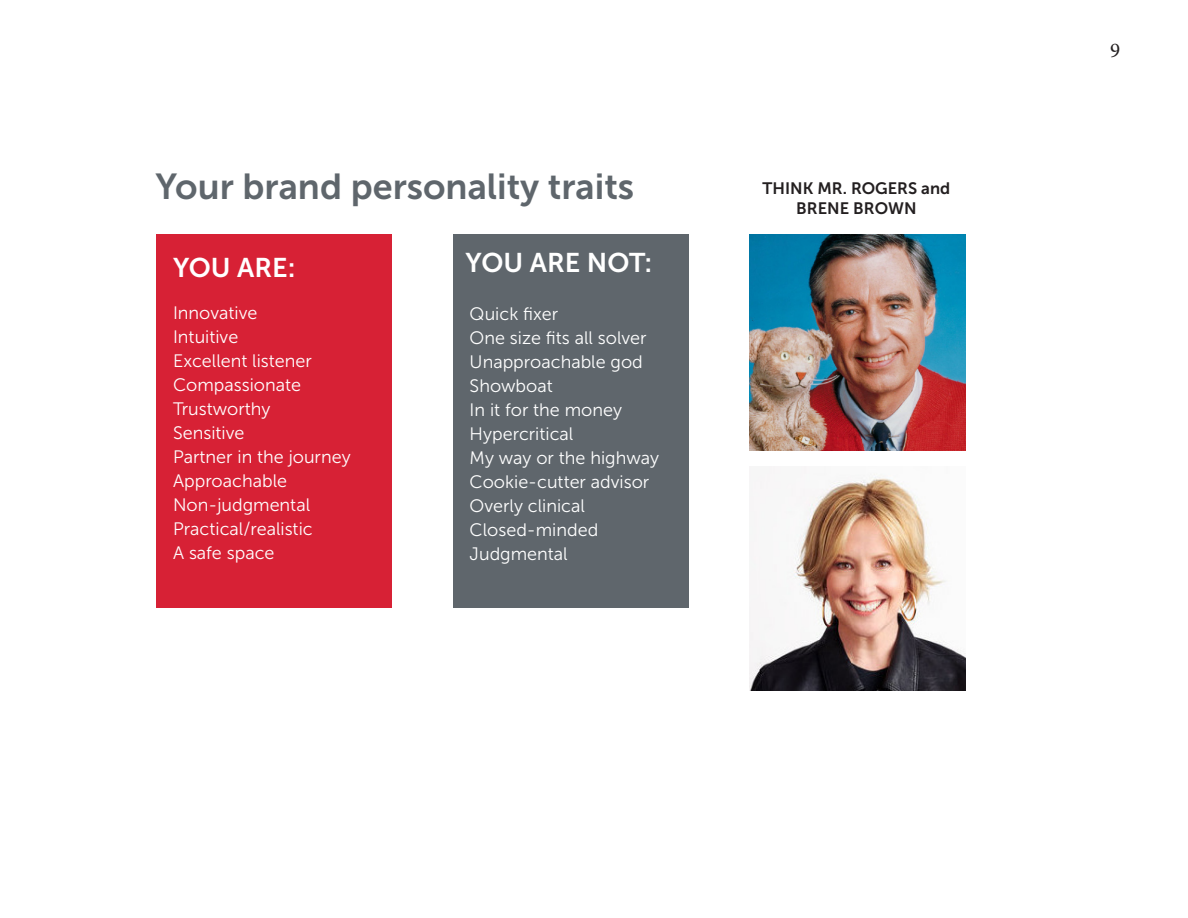
<style>
.page{position:relative;width:1188px;height:918px;background:#fff}
.page>*{position:absolute;margin:0;border:0;box-sizing:border-box;transform-origin:0 0}
.t1{font:36px "Museo Sans 700";color:#5f666c}
.t2{font:27px "Museo Sans 700";color:#fff}
.t3{font:21px "Minion Pro";color:#231f20}
.t4{font:18px/24px "Museo Sans 300";color:#fff}
.t5{font:16.5px/19.8px "Museo Sans 700";color:#231f20;text-align:center}
</style>
<div class="page">
<img style="left:750px;top:474px;width:216px;height:217px">
<div style="left:156px;top:234px;width:236px;height:374px;background:#d72135"></div>
<div style="left:453px;top:234px;width:235px;height:374px;background:#5f666c"></div>
<img style="left:750px;top:234px;width:216px;height:216px">
<p class="t1" style="left:156px;top:166px;width:480px">Your brand personality traits</p>
<p class="t5" style="left:763px;top:178px;width:189px">THINK MR. ROGERS and<br>BRENE BROWN</p>
<p class="t2" style="left:173px;top:252px;width:124px">YOU ARE:</p>
<p class="t2" style="left:466px;top:248px;width:188px">YOU ARE NOT:</p>
<p class="t4" style="left:470px;top:302px;width:90px">Quick fixer</p>
<p class="t4" style="left:470px;top:326px;width:178px">One size fits all solver</p>
<p class="t4" style="left:470px;top:350px;width:175px">Unapproachable god</p>
<p class="t4" style="left:470px;top:374px;width:85px">Showboat</p>
<p class="t4" style="left:470px;top:398px;width:154px">In it for the money</p>
<p class="t4" style="left:470px;top:422px;width:191px">Hypercritical<br>My way or the highway</p>
<p class="t4" style="left:470px;top:470px;width:181px">Cookie-cutter advisor</p>
<p class="t4" style="left:470px;top:494px;width:117px">Overly clinical</p>
<p class="t4" style="left:470px;top:518px;width:130px">Closed-minded</p>
<p class="t4" style="left:470px;top:542px;width:100px">Judgmental</p>
<p class="t4" style="left:173px;top:301px;width:86px">Innovative</p>
<p class="t4" style="left:173px;top:325px;width:67px">Intuitive</p>
<p class="t4" style="left:173px;top:349px;width:140px">Excellent listener</p>
<p class="t4" style="left:173px;top:373px;width:130px">Compassionate</p>
<p class="t4" style="left:173px;top:397px;width:99px">Trustworthy</p>
<p class="t4" style="left:173px;top:421px;width:73px">Sensitive</p>
<p class="t4" style="left:173px;top:445px;width:179px">Partner in the journey</p>
<p class="t4" style="left:173px;top:469px;width:116px">Approachable</p>
<p class="t4" style="left:173px;top:493px;width:139px">Non-judgmental</p>
<p class="t4" style="left:173px;top:517px;width:141px">Practical/realistic</p>
<p class="t4" style="left:173px;top:541px;width:103px">A safe space</p>
<p class="t3" style="left:1110px;top:37px;width:12px">9</p>
</div>
